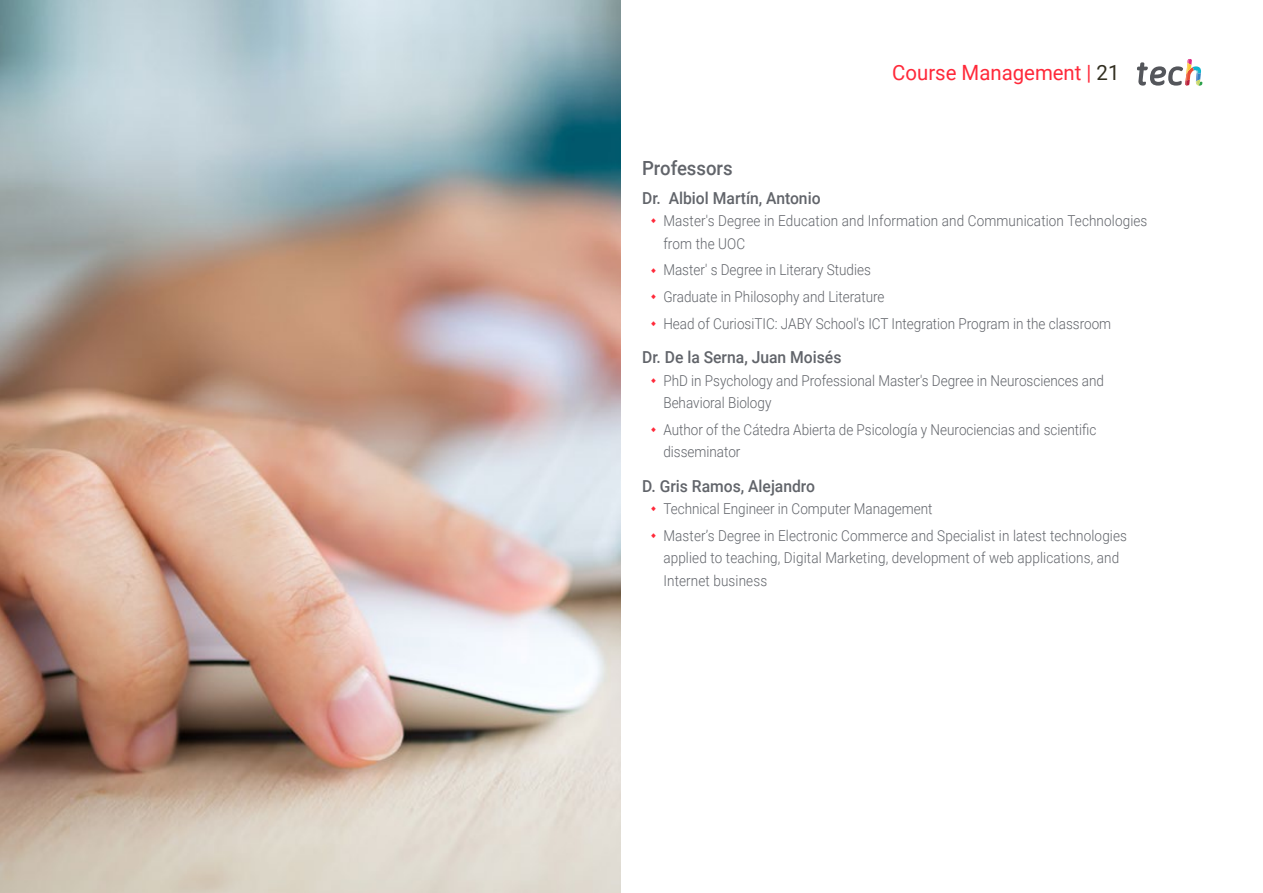
<style>
.page{position:relative;width:1263px;height:893px;background:#fff}
.page>*{position:absolute;margin:0;border:0;box-sizing:border-box;transform-origin:0 0}
.t1{font:21px "Roboto";color:#ff293a}
.t2{font:500 19.5px "Roboto";color:#61646a;scale:.95 1}
.t3{font:500 16.5px "Roboto";color:#61646a;scale:.95 1}
.t4{font:300 15px/22.5px "Roboto";color:#61646a;scale:.9 1}
.s1{color:#312e20}
</style>
<div class="page">
<img style="left:0;top:0;width:621px;height:893px">
<svg style="left:1137px;top:59px;width:65px;height:27px"></svg>
<h2 class="t2" style="left:642px;top:155px;width:97px">Professors</h2>
<h1 class="t1" style="left:892px;top:57px;width:229px">Course Management | <span class="s1">21</span></h1>
<p class="t3" style="left:642px;top:186px;width:189px">Dr. Albiol Martín, Antonio</p>
<p class="t4" style="left:663px;top:209px;width:539px">Master's Degree in Education and Information and Communication Technologies from the UOC</p>
<p class="t4" style="left:663px;top:256px;width:499px;line-height:26.7px">Master' s Degree in Literary Studies<br>Graduate in Philosophy and Literature<br>Head of CuriosiTIC: JABY School's ICT Integration Program in the classroom</p>
<p class="t3" style="left:642px;top:346px;width:211px">Dr. De la Serna, Juan Moisés</p>
<p class="t4" style="left:663px;top:368px;width:491px">PhD in Psychology and Professional Master's Degree in Neurosciences and<br>Behavioral Biology</p>
<p class="t4" style="left:663px;top:418px;width:483px">Author of the Cátedra Abierta de Psicología y Neurociencias and scientific disseminator</p>
<p class="t3" style="left:642px;top:474px;width:184px">D. Gris Ramos, Alejandro</p>
<p class="t4" style="left:663px;top:495px;width:517px;line-height:26.7px">Technical Engineer in Computer Management<br>Master’s Degree in Electronic Commerce and Specialist in latest technologies</p>
<p class="t4" style="left:663px;top:546px;width:508px">applied to teaching, Digital Marketing, development of web applications, and<br>Internet business</p>
</div>
